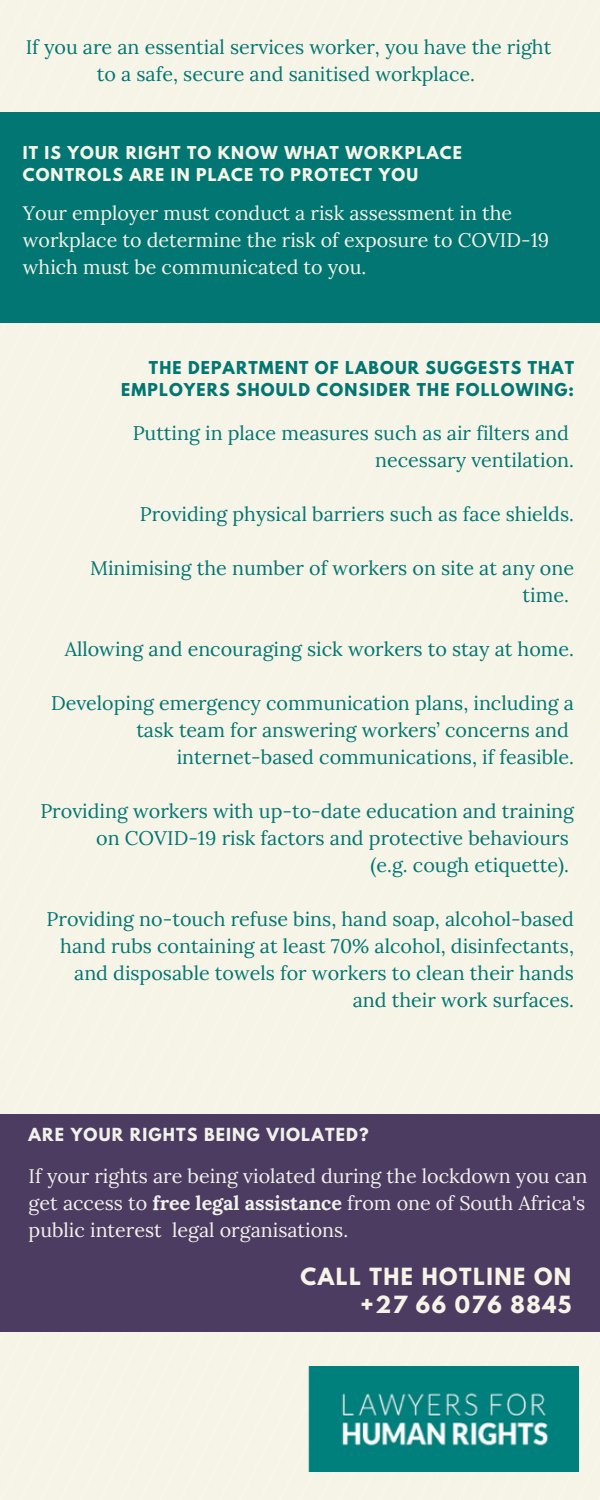
<style>
.page{position:relative;width:600px;height:1500px;background:#f6f4e6}
.page>*{position:absolute;margin:0;border:0;box-sizing:border-box;transform-origin:0 0}
.t1{font:700 21px/28.2px "League Spartan";letter-spacing:.07em;color:#f6f4e6;text-align:right}
.t2{font:19.7px/27px "Lora";color:#027673;text-align:right}
.t3{font:19.7px/26.9px "Lora";color:#f1f2ea;text-align:justify}
.t4{font:19.7px/27px "Lora";color:#f6f4e6}
.t5{font:700 16px "League Spartan";letter-spacing:.07em;color:#f1f2ea}
.t6{font:700 15.7px/21.8px "League Spartan";letter-spacing:.07em;color:#027673;text-align:right}
.t7{font:700 15.7px/21.8px "League Spartan";letter-spacing:.07em;color:#f6f4e6}
.s1{font-weight:700}
</style>
<div class="page">
<div style="left:0;top:112px;width:600px;height:210px;background:#027673"></div>
<div style="left:0;top:1114px;width:600px;height:217px;background:#4c3c62"></div>
<img style="left:308px;top:1367px;width:270px;height:105px">
<p class="t2" style="left:26px;top:33px;width:527px;text-align:center">If you are an essential services worker, you have the right to a safe, secure and sanitised workplace.</p>
<p class="t7" style="left:23px;top:144px;width:441px">IT IS YOUR RIGHT TO KNOW WHAT WORKPLACE<br>CONTROLS ARE IN PLACE TO PROTECT YOU</p>
<p class="t4" style="left:23px;top:200px;width:528px">Your employer must conduct a risk assessment in the workplace to determine the risk of exposure to COVID-19 which must be communicated to you.</p>
<p class="t6" style="left:121px;top:359px;width:454px">THE DEPARTMENT OF LABOUR SUGGESTS THAT<br>EMPLOYERS SHOULD CONSIDER THE FOLLOWING:</p>
<p class="t2" style="left:133px;top:420px;width:443px">Putting in place measures such as air filters and necessary ventilation.</p>
<p class="t2" style="left:140px;top:501px;width:436px">Providing physical barriers such as face shields.</p>
<p class="t2" style="left:90px;top:555px;width:486px">Minimising the number of workers on site at any one time.</p>
<p class="t2" style="left:65px;top:636px;width:511px">Allowing and encouraging sick workers to stay at home.</p>
<p class="t2" style="left:51px;top:690px;width:525px">Developing emergency communication plans, including a task team for answering workers’ concerns and internet-based communications, if feasible.</p>
<p class="t2" style="left:40px;top:798px;width:535px">Providing workers with up-to-date education and training on COVID-19 risk factors and protective behaviours<br>(e.g. cough etiquette).</p>
<p class="t2" style="left:47px;top:906px;width:529px">Providing no-touch refuse bins, hand soap, alcohol-based hand rubs containing at least 70% alcohol, disinfectants, and disposable towels for workers to clean their hands and their work surfaces.</p>
<p class="t5" style="left:29px;top:1126px;width:341px">ARE YOUR RIGHTS BEING VIOLATED?</p>
<p class="t3" style="left:29px;top:1162px;width:560px">If your rights are being violated during the lockdown you can get access to <span class="s1">free legal assistance</span> from one of South Africa's public interest legal organisations.</p>
<p class="t1" style="left:301px;top:1265px;width:272px">CALL THE HOTLINE ON +27 66 076 8845</p>
</div>
